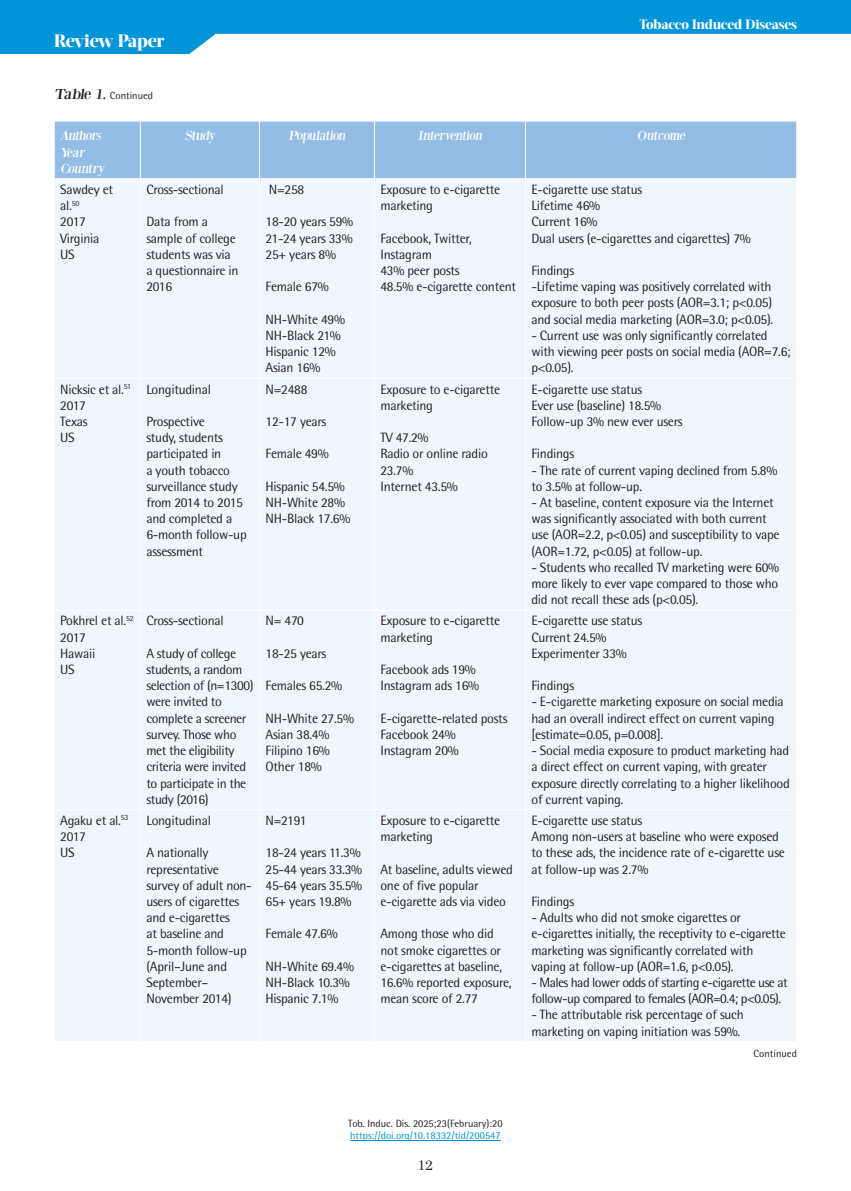
<style>
.page{position:relative;width:851px;height:1191px;background:#fff}
.page>*{position:absolute;margin:0;border:0;box-sizing:border-box;transform-origin:0 0}
.t1{font:800 18px "Acta Display W04";letter-spacing:-.02em;color:#fff}
.t2{font:15px "PF Bodoni Text";color:#231f20}
.t3{font:13.5px/16.2px "Rotis Semi Sans Hel";letter-spacing:-.02em;color:#231f20}
.t4{font:13.5px/16.2px "Rotis Semi Sans Hel";letter-spacing:-.04em;color:#231f20}
.t5{font:13.5px/16.2px "Bodoni XT";color:#fff}
.t6{font:800 13.5px "Acta Display W04";letter-spacing:-.01em;color:#fff}
.t7{font:10.5px "Rotis Semi Sans Hel";color:#231f20}
.t8{font:10.5px "Rotis Semi Sans Hel";color:#0095d9}
.s1{font-family:"Bodoni XT";font-size:15px}
</style>
<div class="page">
<svg style="left:0;top:0;width:850px;height:54px;fill:#0095d9"></svg>
<hr style="left:350px;top:1140px;width:150px;height:1px;background:#0095d9">
<div style="left:55px;top:122px;width:741px;height:56px;background:#93bde5"></div>
<div style="left:54px;top:179px;width:742px;height:862px;background:#f0f7fc"></div>
<hr style="left:140px;top:122px;width:1px;height:57px;background:#fff">
<hr style="left:259px;top:122px;width:1px;height:57px;background:#fff">
<hr style="left:374px;top:122px;width:1px;height:57px;background:#fff">
<hr style="left:525px;top:122px;width:1px;height:57px;background:#fff">
<hr style="left:140px;top:179px;width:1px;height:199px;background:#fff">
<hr style="left:259px;top:179px;width:1px;height:199px;background:#fff">
<hr style="left:374px;top:179px;width:1px;height:199px;background:#fff">
<hr style="left:525px;top:179px;width:1px;height:199px;background:#fff">
<hr style="left:54px;top:378px;width:86px;height:1px;background:#fff">
<hr style="left:140px;top:378px;width:119px;height:1px;background:#fff">
<hr style="left:140px;top:378px;width:1px;height:232px;background:#fff">
<hr style="left:259px;top:378px;width:115px;height:1px;background:#fff">
<hr style="left:259px;top:378px;width:1px;height:232px;background:#fff">
<hr style="left:374px;top:378px;width:151px;height:1px;background:#fff">
<hr style="left:374px;top:378px;width:1px;height:232px;background:#fff">
<hr style="left:525px;top:378px;width:271px;height:1px;background:#fff">
<hr style="left:525px;top:378px;width:1px;height:232px;background:#fff">
<hr style="left:54px;top:610px;width:86px;height:1px;background:#fff">
<hr style="left:140px;top:610px;width:119px;height:1px;background:#fff">
<hr style="left:140px;top:610px;width:1px;height:199px;background:#fff">
<hr style="left:259px;top:610px;width:115px;height:1px;background:#fff">
<hr style="left:259px;top:610px;width:1px;height:199px;background:#fff">
<hr style="left:374px;top:610px;width:151px;height:1px;background:#fff">
<hr style="left:374px;top:610px;width:1px;height:199px;background:#fff">
<hr style="left:525px;top:610px;width:271px;height:1px;background:#fff">
<hr style="left:525px;top:610px;width:1px;height:199px;background:#fff">
<hr style="left:54px;top:809px;width:86px;height:1px;background:#fff">
<hr style="left:140px;top:809px;width:119px;height:1px;background:#fff">
<hr style="left:140px;top:810px;width:1px;height:231px;background:#fff">
<hr style="left:259px;top:809px;width:115px;height:1px;background:#fff">
<hr style="left:259px;top:810px;width:1px;height:231px;background:#fff">
<hr style="left:374px;top:809px;width:151px;height:1px;background:#fff">
<hr style="left:374px;top:810px;width:1px;height:231px;background:#fff">
<hr style="left:525px;top:809px;width:271px;height:1px;background:#fff">
<hr style="left:525px;top:810px;width:1px;height:231px;background:#fff">
<h1 class="t1" style="left:54px;top:30px;width:112px">Review Paper</h1>
<p class="t7" style="left:54px;top:89px;width:101px"><span class="s1">Table 1.</span> Continued</p>
<p class="t6" style="left:639px;top:17px;width:159px">Tobacco Induced Diseases</p>
<p class="t5" style="left:60px;top:128px;width:48px">Authors<br>Year<br>Country</p>
<p class="t5" style="left:185px;top:128px;width:34px">Study</p>
<p class="t5" style="left:288px;top:128px;width:61px">Population</p>
<p class="t5" style="left:417px;top:128px;width:68px">Intervention</p>
<p class="t5" style="left:637px;top:128px;width:52px">Outcome</p>
<p class="t3" style="left:60px;top:181px;width:54px">Sawdey et al.<sup>50<br></sup>2017<br>Virginia<br>US</p>
<p class="t3" style="left:146px;top:181px;width:79px">Cross-sectional</p>
<p class="t3" style="left:269px;top:181px;width:37px">N=258</p>
<p class="t3" style="left:265px;top:214px;width:89px;text-align:justify">18-20 years 59% 21-24 years 33% 25+ years 8%</p>
<p class="t3" style="left:265px;top:278px;width:65px">Female 67%</p>
<p class="t3" style="left:265px;top:311px;width:81px">NH-White 49%<br>NH-Black 21%<br>Hispanic 12%<br>Asian 16%</p>
<p class="t3" style="left:380px;top:181px;width:121px">Exposure to e-cigarette marketing</p>
<p class="t3" style="left:380px;top:230px;width:137px">Facebook, Twitter,<br>Instagram<br>43% peer posts<br>48.5% e-cigarette content</p>
<p class="t3" style="left:531px;top:181px;width:221px">E-cigarette use status<br>Lifetime 46%<br>Current 16%<br>Dual users (e-cigarettes and cigarettes) 7%</p>
<p class="t3" style="left:531px;top:262px;width:243px">Findings<br>-Lifetime vaping was positively correlated with exposure to both peer posts (AOR=3.1; p&lt;0.05) and social media marketing (AOR=3.0; p&lt;0.05).</p>
<p class="t3" style="left:531px;top:327px;width:261px">- Current use was only significantly correlated with viewing peer posts on social media (AOR=7.6; p&lt;0.05).</p>
<p class="t3" style="left:146px;top:214px;width:94px">Data from a sample of college students was via a questionnaire in<br>2016</p>
<p class="t3" style="left:60px;top:381px;width:72px">Nicksic et al.<sup>51<br></sup>2017<br>Texas<br>US</p>
<p class="t3" style="left:146px;top:381px;width:66px">Longitudinal</p>
<p class="t3" style="left:146px;top:413px;width:102px">Prospective<br>study, students participated in<br>a youth tobacco surveillance study from 2014 to 2015 and completed a<br>6-month follow-up assessment</p>
<p class="t3" style="left:265px;top:381px;width:43px">N=2488</p>
<p class="t3" style="left:265px;top:413px;width:62px">12-17 years</p>
<p class="t3" style="left:265px;top:445px;width:65px">Female 49%</p>
<p class="t3" style="left:265px;top:478px;width:86px">Hispanic 54.5%<br>NH-White 28%<br>NH-Black 17.6%</p>
<p class="t3" style="left:380px;top:381px;width:121px">Exposure to e-cigarette marketing</p>
<p class="t3" style="left:380px;top:429px;width:109px">TV 47.2%<br>Radio or online radio<br>23.7%<br>Internet 43.5%</p>
<p class="t3" style="left:60px;top:612px;width:75px">Pokhrel et al.<sup>52<br></sup>2017<br>Hawaii<br>US</p>
<p class="t3" style="left:146px;top:612px;width:79px">Cross-sectional</p>
<p class="t3" style="left:146px;top:645px;width:109px">A study of college students, a random selection of (n=1300) were invited to complete a screener survey. Those who met the eligibility criteria were invited to participate in the study (2016)</p>
<p class="t3" style="left:60px;top:812px;width:70px">Agaku et al.<sup>53<br></sup>2017<br>US</p>
<p class="t3" style="left:146px;top:812px;width:66px">Longitudinal</p>
<p class="t3" style="left:146px;top:844px;width:107px">A nationally representative survey of adult non&shy;users of cigarettes and e-cigarettes<br>at baseline and<br>5-month follow-up (April–June and<br>September–<br>November 2014)</p>
<p class="t3" style="left:265px;top:612px;width:40px">N= 470</p>
<p class="t3" style="left:265px;top:645px;width:62px">18-25 years</p>
<p class="t3" style="left:265px;top:677px;width:78px">Females 65.2%</p>
<p class="t3" style="left:265px;top:710px;width:90px">NH-White 27.5%<br>Asian 38.4%<br>Filipino 16%<br>Other 18%</p>
<p class="t3" style="left:265px;top:812px;width:42px">N=2191</p>
<p class="t3" style="left:265px;top:844px;width:98px;text-align:justify">18-24 years 11.3% 25-44 years 33.3% 45-64 years 35.5% 65+ years 19.8%</p>
<p class="t3" style="left:265px;top:925px;width:74px">Female 47.6%</p>
<p class="t3" style="left:265px;top:958px;width:90px">NH-White 69.4%<br>NH-Black 10.3%<br>Hispanic 7.1%</p>
<p class="t3" style="left:380px;top:612px;width:121px">Exposure to e-cigarette marketing</p>
<p class="t3" style="left:380px;top:661px;width:100px">Facebook ads 19%<br>Instagram ads 16%</p>
<p class="t3" style="left:380px;top:710px;width:128px">E-cigarette-related posts<br>Facebook 24%<br>Instagram 20%</p>
<p class="t3" style="left:380px;top:812px;width:121px">Exposure to e-cigarette marketing</p>
<p class="t3" style="left:380px;top:860px;width:134px">At baseline, adults viewed one of five popular e-cigarette ads via video</p>
<p class="t3" style="left:380px;top:925px;width:133px">Among those who did not smoke cigarettes or e-cigarettes at baseline,<br>16.6% reported exposure, mean score of 2.77</p>
<p class="t3" style="left:531px;top:381px;width:152px">E-cigarette use status<br>Ever use (baseline) 18.5%<br>Follow-up 3% new ever users</p>
<p class="t3" style="left:531px;top:445px;width:44px">Findings</p>
<p class="t3" style="left:531px;top:462px;width:247px">- The rate of current vaping declined from 5.8% to 3.5% at follow-up.</p>
<p class="t3" style="left:531px;top:494px;width:249px">- At baseline, content exposure via the Internet was significantly associated with both current use (AOR=2.2, p&lt;0.05) and susceptibility to vape (AOR=1.72, p&lt;0.05) at follow-up.</p>
<p class="t3" style="left:531px;top:559px;width:249px;text-align:justify">- Students who recalled TV marketing were 60% more likely to ever vape compared to those who did not recall these ads (p&lt;0.05).</p>
<p class="t3" style="left:531px;top:612px;width:112px">E-cigarette use status<br>Current 24.5%<br>Experimenter 33%</p>
<p class="t3" style="left:531px;top:677px;width:44px">Findings</p>
<p class="t3" style="left:531px;top:693px;width:254px">- E-cigarette marketing exposure on social media had an overall indirect effect on current vaping [estimate=0.05, p=0.008].</p>
<p class="t3" style="left:531px;top:742px;width:260px">- Social media exposure to product marketing had a direct effect on current vaping, with greater exposure directly correlating to a higher likelihood of current vaping.</p>
<p class="t3" style="left:531px;top:812px;width:255px">E-cigarette use status<br>Among non-users at baseline who were exposed to these ads, the incidence rate of e-cigarette use at follow-up was 2.7%</p>
<p class="t3" style="left:531px;top:893px;width:44px">Findings</p>
<p class="t3" style="left:531px;top:909px;width:256px">- Adults who did not smoke cigarettes or e-cigarettes initially, the receptivity to e-cigarette marketing was significantly correlated with vaping at follow-up (AOR=1.6, p&lt;0.05).</p>
<p class="t4" style="left:531px;top:974px;width:258px">- Males had lower odds of starting e-cigarette use at follow-up compared to females (AOR=0.4; p&lt;0.05).</p>
<p class="t3" style="left:531px;top:1006px;width:214px">- The attributable risk percentage of such marketing on vaping initiation was 59%.</p>
<p class="t7" style="left:753px;top:1047px;width:45px">Continued</p>
<p class="t7" style="left:348px;top:1116px;width:156px">Tob. Induc. Dis. 2025;23(February):20</p>
<p class="t8" style="left:350px;top:1129px;width:152px">https://doi.org/10.18332/tid/200547</p>
<p class="t2" style="left:418px;top:1156px;width:17px">12</p>
</div>
